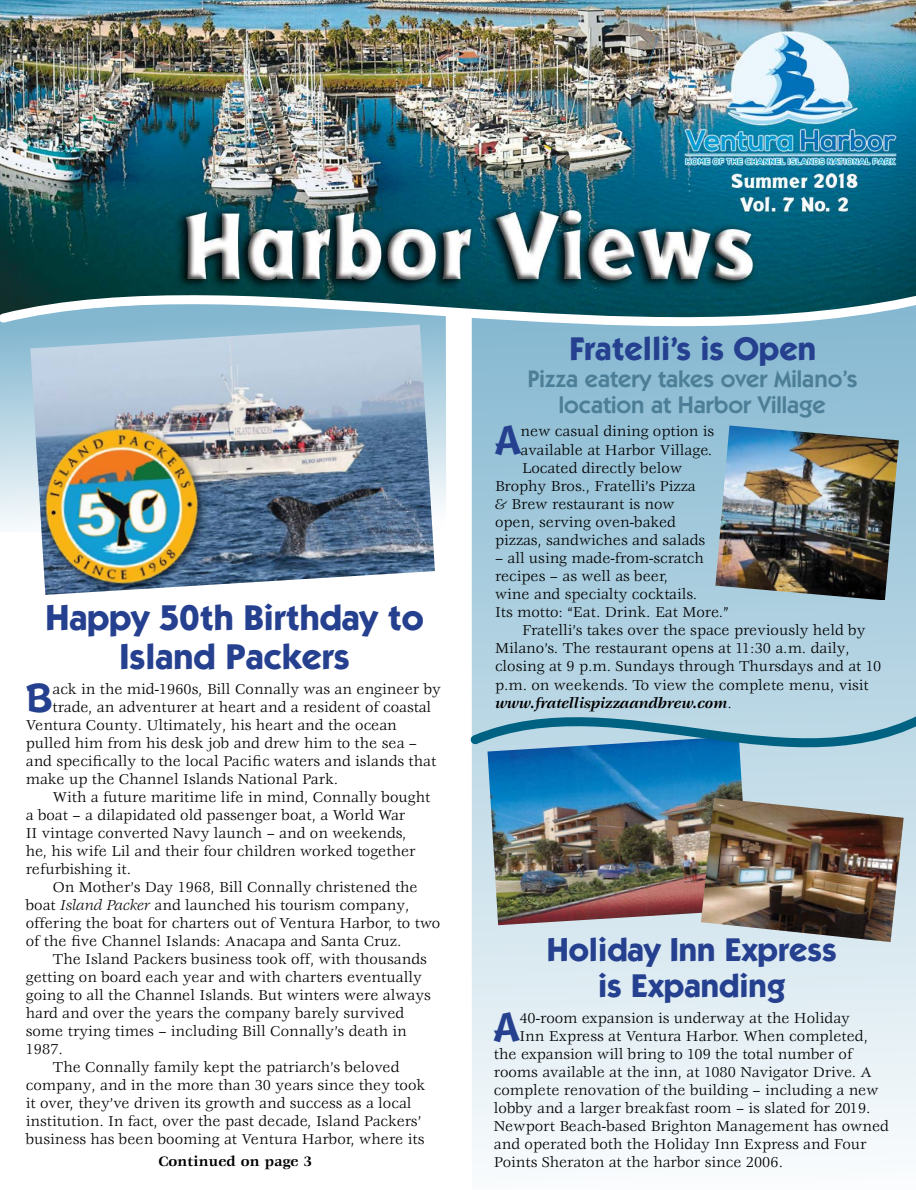
<style>
.page{position:relative;width:916px;height:1190px;background:#fff}
.page>*{position:absolute;margin:0;border:0;box-sizing:border-box;transform-origin:0 0}
.t1{font:700 42px "Badger";color:#25408f}
.t2{font:700 36px/39px "Itc Kabel";color:#25408f;text-align:center}
.t3{font:700 33px/36px "Itc Kabel";color:#25408f;text-align:center}
.t4{font:600 24px/25.5px "Itc Kabel";color:#4c7f97;text-align:center}
.t5{font:15.75px "Veljovic";color:#000}
.t6{font:italic 700 15.75px "Veljovic";color:#000}
.t7{font:700 15px "Veljovic";color:#000}
.s1{font-style:italic}
.s2{font-weight:400;font-style:normal}
</style>
<div class="page">
<img style="left:0;top:0;width:915px;height:256px">
<svg style="left:471px;top:369px;width:444px;height:784px;background:#c3dce8"></svg>
<svg style="left:0;top:369px;width:446px;height:157px;background:#cae0ea"></svg>
<svg style="left:0;top:259px;width:915px;height:110px;background:#5e8d9a"></svg>
<img style="left:30px;top:325px;width:404px;height:270px">
<img style="left:487px;top:793px;width:262px;height:132px">
<img style="left:700px;top:798px;width:203px;height:144px">
<svg style="left:470px;top:680px;width:445px;height:113px;background:#81b5d2"></svg>
<img style="left:715px;top:426px;width:183px;height:174px">
<h2 class="t2" style="left:45px;top:598px;width:380px">Happy 50th Birthday to<br>Island Packers</h2>
<h1 class="t1" style="left:26px;top:670px;width:28px">B</h1>
<p class="t5" style="left:52px;top:681px;width:390px">ack in the mid-1960s, Bill Connally was an engineer by</p>
<p class="t5" style="left:52px;top:699px;width:380px">trade, an adventurer at heart and a resident of coastal</p>
<p class="t5" style="left:26px;top:717px;width:372px">Ventura County. Ultimately, his heart and the ocean</p>
<p class="t5" style="left:26px;top:735px;width:392px">pulled him from his desk job and drew him to the sea –</p>
<p class="t5" style="left:26px;top:753px;width:412px">and specifically to the local Pacific waters and islands that</p>
<p class="t5" style="left:26px;top:771px;width:314px">make up the Channel Islands National Park.</p>
<p class="t5" style="left:53px;top:789px;width:379px">With a future maritime life in mind, Connally bought</p>
<p class="t5" style="left:26px;top:807px;width:381px">a boat – a dilapidated old passenger boat, a World War</p>
<p class="t5" style="left:26px;top:825px;width:382px">II vintage converted Navy launch – and on weekends,</p>
<p class="t5" style="left:26px;top:843px;width:391px">he, his wife Lil and their four children worked together</p>
<p class="t5" style="left:26px;top:861px;width:107px">refurbishing it.</p>
<p class="t5" style="left:53px;top:879px;width:366px">On Mother’s Day 1968, Bill Connally christened the</p>
<p class="t5" style="left:26px;top:897px;width:385px">boat <span class="s1">Island Packer</span> and launched his tourism company,</p>
<p class="t5" style="left:26px;top:915px;width:416px">offering the boat for charters out of Ventura Harbor, to two</p>
<p class="t5" style="left:26px;top:933px;width:377px">of the five Channel Islands: Anacapa and Santa Cruz.</p>
<p class="t5" style="left:53px;top:951px;width:375px">The Island Packers business took off, with thousands</p>
<p class="t5" style="left:26px;top:969px;width:397px">getting on board each year and with charters eventually</p>
<p class="t5" style="left:26px;top:987px;width:406px">going to all the Channel Islands. But winters were always</p>
<p class="t5" style="left:26px;top:1005px;width:380px">hard and over the years the company barely survived</p>
<p class="t5" style="left:26px;top:1023px;width:382px">some trying times – including Bill Connally’s death in</p>
<p class="t5" style="left:26px;top:1041px;width:39px">1987.</p>
<p class="t5" style="left:53px;top:1059px;width:348px">The Connally family kept the patriarch’s beloved</p>
<p class="t5" style="left:26px;top:1077px;width:401px">company, and in the more than 30 years since they took</p>
<p class="t5" style="left:26px;top:1095px;width:387px">it over, they’ve driven its growth and success as a local</p>
<p class="t5" style="left:26px;top:1113px;width:397px">institution. In fact, over the past decade, Island Packers’</p>
<p class="t5" style="left:26px;top:1131px;width:400px">business has been booming at Ventura Harbor, where its</p>
<h3 class="t3" style="left:569px;top:330px;width:248px">Fratelli’s is Open</h3>
<h3 class="t4" style="left:527px;top:366px;width:331px">Pizza eatery takes over Milano’s location at Harbor Village</h3>
<h1 class="t1" style="left:494px;top:412px;width:27px">A</h1>
<p class="t5" style="left:520px;top:423px;width:195px">new casual dining option is</p>
<p class="t5" style="left:520px;top:442px;width:193px">available at Harbor Village.</p>
<p class="t5" style="left:521px;top:460px;width:162px">Located directly below</p>
<p class="t5" style="left:494px;top:478px;width:202px">Brophy Bros., Fratelli’s Pizza</p>
<p class="t5" style="left:494px;top:496px;width:181px">&amp; Brew restaurant is now</p>
<p class="t5" style="left:494px;top:514px;width:182px">open, serving oven-baked</p>
<p class="t5" style="left:494px;top:532px;width:212px">pizzas, sandwiches and salads</p>
<p class="t5" style="left:494px;top:550px;width:210px">– all using made-from-scratch</p>
<p class="t5" style="left:494px;top:568px;width:175px">recipes – as well as beer,</p>
<p class="t5" style="left:494px;top:586px;width:204px">wine and specialty cocktails.</p>
<p class="t5" style="left:494px;top:604px;width:235px">Its motto: “Eat. Drink. Eat More.”</p>
<p class="t5" style="left:521px;top:622px;width:345px">Fratelli’s takes over the space previously held by</p>
<p class="t5" style="left:494px;top:640px;width:356px">Milano’s. The restaurant opens at 11:30 a.m. daily,</p>
<p class="t5" style="left:494px;top:658px;width:387px">closing at 9 p.m. Sundays through Thursdays and at 10</p>
<p class="t5" style="left:494px;top:677px;width:375px">p.m. on weekends. To view the complete menu, visit</p>
<p class="t6" style="left:494px;top:695px;width:238px">www.fratellispizzaandbrew.com<span class="s2">.</span></p>
<h3 class="t3" style="left:546px;top:932px;width:291px">Holiday Inn Express is Expanding</h3>
<h1 class="t1" style="left:493px;top:999px;width:27px">A</h1>
<p class="t5" style="left:519px;top:1010px;width:332px">40-room expansion is underway at the Holiday</p>
<p class="t5" style="left:519px;top:1028px;width:350px">Inn Express at Ventura Harbor. When completed,</p>
<p class="t5" style="left:493px;top:1046px;width:359px">the expansion will bring to 109 the total number of</p>
<p class="t5" style="left:493px;top:1064px;width:379px">rooms available at the inn, at 1080 Navigator Drive. A</p>
<p class="t5" style="left:493px;top:1082px;width:386px">complete renovation of the building – including a new</p>
<p class="t5" style="left:493px;top:1100px;width:378px">lobby and a larger breakfast room – is slated for 2019.</p>
<p class="t5" style="left:493px;top:1118px;width:396px">Newport Beach-based Brighton Management has owned</p>
<p class="t5" style="left:493px;top:1136px;width:374px">and operated both the Holiday Inn Express and Four</p>
<p class="t7" style="left:158px;top:1153px;width:155px">Continued on page 3</p>
<p class="t5" style="left:493px;top:1154px;width:290px">Points Sheraton at the harbor since 2006.</p>
</div>
